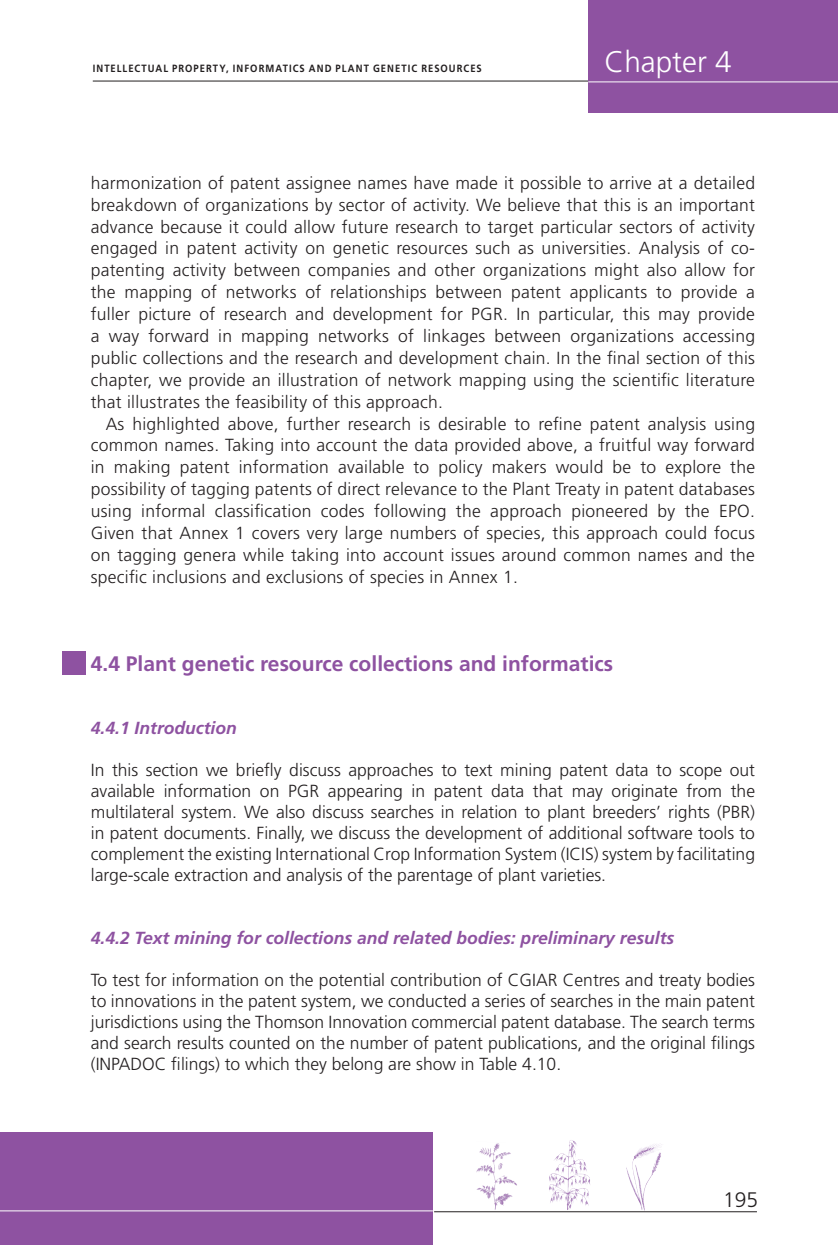
<style>
.page{position:relative;width:838px;height:1245px;background:#fff}
.page>*{position:absolute;margin:0;border:0;box-sizing:border-box;transform-origin:0 0}
.t1{font:300 29.75px "Frutiger LT Std";color:#fff}
.t2{font:700 21px "Frutiger LT Std";color:#8e52a1}
.t3{font:300 21px "Frutiger LT Std";color:#231f20}
.t4{font:300 17.5px/21.9px "Frutiger LT Std";color:#231f20;text-align:justify}
.t5{font:italic 700 17.5px "Frutiger LT Std";color:#8e52a1}
.t6{font:700 10.5px "Frutiger LT Std";letter-spacing:.275em;color:#231f20;scale:.9 1}
</style>
<div class="page">
<img style="left:626px;top:1144px;width:32px;height:65px">
<img style="left:566px;top:1140px;width:5px;height:16px">
<hr style="left:93px;top:81px;width:495px;height:1px;background:#231f20">
<div style="left:588px;top:0;width:249px;height:113px;background:#8e52a1"></div>
<hr style="left:588px;top:81px;width:249px;height:1px;background:#fff">
<div style="left:0;top:1131px;width:433px;height:113px;background:#8e52a1"></div>
<hr style="left:0;top:1210px;width:433px;height:1px;background:#fff">
<hr style="left:434px;top:1211px;width:322px;height:1px;background:#231f20">
<div style="left:62px;top:650px;width:24px;height:24px;background:#8e52a1"></div>
<p class="t6" style="left:93px;top:62px;width:191px">INTELLECTUAL PROPERT Y, INFORMA</p>
<p class="t6" style="left:283px;top:62px;width:12px">T ICS</p>
<p class="t6" style="left:309px;top:62px;width:162px">AND PLANT GENETIC RESOURC</p>
<p class="t6" style="left:470px;top:62px;width:13px">ES</p>
<h1 class="t1" style="left:604px;top:45px;width:129px">Chapter 4</h1>
<p class="t4" style="left:91px;top:172px;width:665px">harmonization of patent assignee names have made it possible to arrive at a detailed breakdown of organizations by sector of activity. We believe that this is an important advance because it could allow future research to target particular sectors of activity engaged in patent activity on genetic resources such as universities. Analysis of co&shy;patenting activity between companies and other organizations might also allow for the mapping of networks of relationships between patent applicants to provide a fuller picture of research and development for PGR. In particular, this may provide a way forward in mapping networks of linkages between organizations accessing public collections and the research and development chain. In the final section of this chapter, we provide an illustration of network mapping using the scientific literature that illustrates the feasibility of this approach.</p>
<p class="t4" style="left:91px;top:413px;width:665px;text-indent:15px">As highlighted above, further research is desirable to refine patent analysis using common names. Taking into account the data provided above, a fruitful way forward in making patent information available to policy makers would be to explore the possibility of tagging patents of direct relevance to the Plant Treaty in patent databases using informal classification codes following the approach pioneered by the EPO.<br>Given that Annex 1 covers very large numbers of species, this approach could focus on tagging genera while taking into account issues around common names and the specific inclusions and exclusions of species in Annex 1.</p>
<p class="t2" style="left:91px;top:651px;width:523px">4.4 PLANT GENETIC RESOURCE COLLECTIONS AND INFORMATICS</p>
<p class="t5" style="left:91px;top:717px;width:147px">4.4.1 Introduction</p>
<p class="t4" style="left:91px;top:759px;width:665px;line-height:21px">In this section we briefly discuss approaches to text mining patent data to scope out available information on PGR appearing in patent data that may originate from the multilateral system. We also discuss searches in relation to plant breeders’ rights (PBR) in patent documents. Finally, we discuss the development of additional software tools to complement the existing International Crop Information System (ICIS) system by facilitating large-scale extraction and analysis of the parentage of plant varieties.</p>
<p class="t5" style="left:91px;top:927px;width:585px">4.4.2 Text mining for collections and related bodies: preliminary results</p>
<p class="t4" style="left:91px;top:969px;width:665px;line-height:21px">To test for information on the potential contribution of CGIAR Centres and treaty bodies to innovations in the patent system, we conducted a series of searches in the main patent jurisdictions using the Thomson Innovation commercial patent database. The search terms and search results counted on the number of patent publications, and the original filings (INPADOC filings) to which they belong are show in Table 4.10.</p>
<p class="t3" style="left:723px;top:1187px;width:37px">195</p>
</div>
